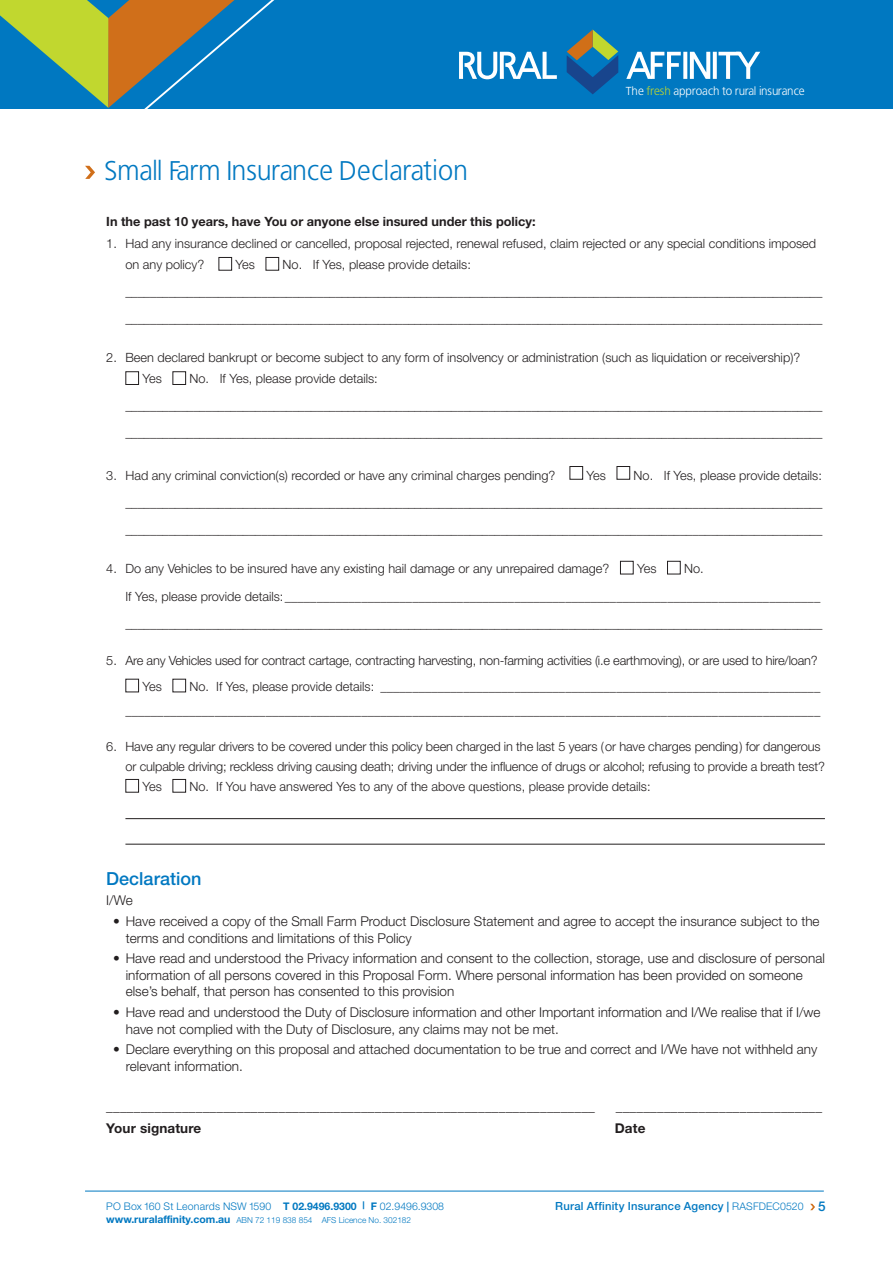
<style>
.page{position:relative;width:893px;height:1263px;background:#fff}
.page>*{position:absolute;margin:0;border:0;box-sizing:border-box;transform-origin:0 0}
.t1{font:27px "Bastardus Sans";color:#0078c1}
.t2{font:500 18px "Helvetica Neue";color:#0078c1}
.t3{font:300 13.5px/16.5px "Helvetica Neue";color:#221e1f}
.t4{font:700 13.5px "Helvetica Neue";letter-spacing:.01em;color:#221e1f}
.t5{font:500 13.5px "Helvetica Neue";color:#0078c1}
.t6{font:300 12.75px/27px "Helvetica Neue";color:#221e1f}
.t7{font:700 12.75px "Helvetica Neue";color:#221e1f}
.t8{font:11.55px "Bastardus Sans";color:#fff}
.t9{font:500 11.25px "Helvetica Neue";letter-spacing:.02em;color:#0078c1}
.t10{font:300 10.5px "Helvetica Neue";letter-spacing:.01em;color:#0078c1}
.t11{font:300 8.25px "Helvetica Neue";color:#0078c1}
.s1{color:#c1d72e}
.s2{font-weight:700}
.s3{font-weight:700;font-size:10.5px}
.s4{font-size:10.5px}
.s5{font-weight:300;font-size:10.5px}
</style>
<div class="page">
<div style="left:0;top:0;width:893px;height:109px;background:#0078c1"></div>
<svg style="left:0;top:0;width:275px;height:109px"></svg>
<svg style="left:459px;top:52px;width:98px;height:27px"></svg>
<svg style="left:626px;top:52px;width:134px;height:27px"></svg>
<svg style="left:567px;top:30px;width:51px;height:64px"></svg>
<hr style="left:85px;top:1191px;width:739px;height:1px;background:#0078c1">
<svg style="left:810px;top:1204px;width:5px;height:6px"></svg>
<svg style="left:85px;top:166px;width:10px;height:13px"></svg>
<div style="left:218px;top:257px;width:14px;height:14px;border:1px solid #221e1f"></div>
<div style="left:266px;top:257px;width:13px;height:14px;border:1px solid #221e1f"></div>
<div style="left:125px;top:371px;width:14px;height:14px;border:1px solid #221e1f"></div>
<div style="left:172px;top:371px;width:14px;height:14px;border:1px solid #221e1f"></div>
<div style="left:569px;top:466px;width:14px;height:14px;border:1px solid #221e1f"></div>
<div style="left:617px;top:466px;width:13px;height:14px;border:1px solid #221e1f"></div>
<div style="left:620px;top:561px;width:14px;height:13px;border:1px solid #221e1f"></div>
<div style="left:667px;top:561px;width:14px;height:13px;border:1px solid #221e1f"></div>
<div style="left:125px;top:679px;width:14px;height:13px;border:1px solid #221e1f"></div>
<div style="left:172px;top:679px;width:14px;height:13px;border:1px solid #221e1f"></div>
<div style="left:125px;top:779px;width:14px;height:13px;border:1px solid #221e1f"></div>
<div style="left:172px;top:779px;width:14px;height:13px;border:1px solid #221e1f"></div>
<hr style="left:125px;top:818px;width:700px;height:1px;background:#221e1f">
<hr style="left:125px;top:844px;width:700px;height:1px;background:#221e1f">
<p class="t8" style="left:626px;top:84px;width:180px">The <span class="s1">fresh</span> approach to rural insurance</p>
<h1 class="t1" style="left:104px;top:155px;width:366px">Small Farm Insurance Declaration</h1>
<p class="t7" style="left:106px;top:213px;width:431px">In the past 10 years, have You or anyone else insured under this policy:</p>
<p class="t6" style="left:125px;top:233px;width:692px;line-height:21px;text-indent:-19px">1. Had any insurance declined or cancelled, proposal rejected, renewal refused, claim rejected or any special conditions imposed on any policy?</p>
<p class="t6" style="left:125px;top:251px;width:699px;text-indent:157px">No. If Yes, please provide details: _________________________________________________________________________________________________________________ _________________________________________________________________________________________________________________</p>
<p class="t6" style="left:142px;top:347px;width:659px;line-height:21px;text-indent:-36px">2. Been declared bankrupt or become subject to any form of insolvency or administration (such as liquidation or receivership)?<br>Yes</p>
<p class="t6" style="left:236px;top:251px;width:21px">Yes</p>
<p class="t6" style="left:125px;top:365px;width:699px;text-indent:64px">No. If Yes, please provide details: _________________________________________________________________________________________________________________ _________________________________________________________________________________________________________________</p>
<p class="t6" style="left:106px;top:461px;width:451px">3. Had any criminal conviction(s) recorded or have any criminal charges pending?</p>
<p class="t6" style="left:587px;top:461px;width:21px">Yes</p>
<p class="t6" style="left:125px;top:461px;width:699px;text-align:justify;text-indent:508px">No. If Yes, please provide details: _________________________________________________________________________________________________________________ _________________________________________________________________________________________________________________</p>
<p class="t6" style="left:106px;top:555px;width:505px">4. Do any Vehicles to be insured have any existing hail damage or any unrepaired damage?</p>
<p class="t6" style="left:637px;top:555px;width:21px">Yes</p>
<p class="t6" style="left:684px;top:555px;width:21px">No.</p>
<p class="t6" style="left:125px;top:583px;width:699px">If Yes, please provide details:____________________________________________________________________________________ _________________________________________________________________________________________________________________</p>
<p class="t6" style="left:142px;top:647px;width:677px;line-height:26.1px;text-indent:-36px">5. Are any Vehicles used for contract cartage, contracting harvesting, non-farming activities (i.e earthmoving), or are used to hire/loan?<br>Yes</p>
<p class="t6" style="left:125px;top:674px;width:696px;line-height:24px;text-align:right">No. If Yes, please provide details: _____________________________________________________________________ _____________________________________________________________________________________________________________</p>
<p class="t6" style="left:106px;top:733px;width:716px">6. Have any regular drivers to be covered under this policy been charged in the last 5 years (or have charges pending) for dangerous</p>
<p class="t6" style="left:125px;top:752px;width:701px">or culpable driving; reckless driving causing death; driving under the influence of drugs or alcohol; refusing to provide a breath test?</p>
<p class="t6" style="left:142px;top:773px;width:21px">Yes</p>
<p class="t6" style="left:190px;top:773px;width:463px">No. If You have answered Yes to any of the above questions, please provide details:</p>
<h2 class="t2" style="left:106px;top:867px;width:97px">Declaration</h2>
<p class="t3" style="left:106px;top:892px;width:28px">I/We</p>
<p class="t3" style="left:126px;top:913px;width:695px;text-indent:-13px">• Have received a copy of the Small Farm Product Disclosure Statement and agree to accept the insurance subject to the terms and conditions and limitations of this Policy</p>
<p class="t3" style="left:126px;top:950px;width:700px;text-indent:-13px">• Have read and understood the Privacy information and consent to the collection, storage, use and disclosure of personal information of all persons covered in this Proposal Form. Where personal information has been provided on someone else’s behalf, that person has consented to this provision</p>
<p class="t3" style="left:126px;top:1004px;width:696px;text-indent:-13px">• Have read and understood the Duty of Disclosure information and other Important information and I/We realise that if I/we have not complied with the Duty of Disclosure, any claims may not be met.</p>
<p class="t3" style="left:126px;top:1041px;width:693px;text-indent:-13px">• Declare everything on this proposal and attached documentation to be true and correct and I/We have not withheld any relevant information.</p>
<p class="t3" style="left:106px;top:1097px;width:490px">_______________________________________________________________________</p>
<p class="t3" style="left:616px;top:1097px;width:208px">______________________________</p>
<p class="t4" style="left:106px;top:1120px;width:97px">Your signature</p>
<p class="t4" style="left:615px;top:1120px;width:32px">Date</p>
<p class="t10" style="left:106px;top:1200px;width:339px">PO Box 160 St Leonards NSW 1590 <span class="s2">T 02.9496.9300 | F</span> 02.9496.9308</p>
<p class="t5" style="left:818px;top:1198px;width:9px">5</p>
<p class="t11" style="left:106px;top:1215px;width:306px"><span class="s3">www.ruralaffinity.com.au</span> ABN 72 119 838 854 AFS Licence No. 302182</p>
<p class="t9" style="left:555px;top:1199px;width:250px">Rural Affinity Insurance Agency <span class="s4">|</span> <span class="s5">RASFDEC0520</span></p>
</div>
